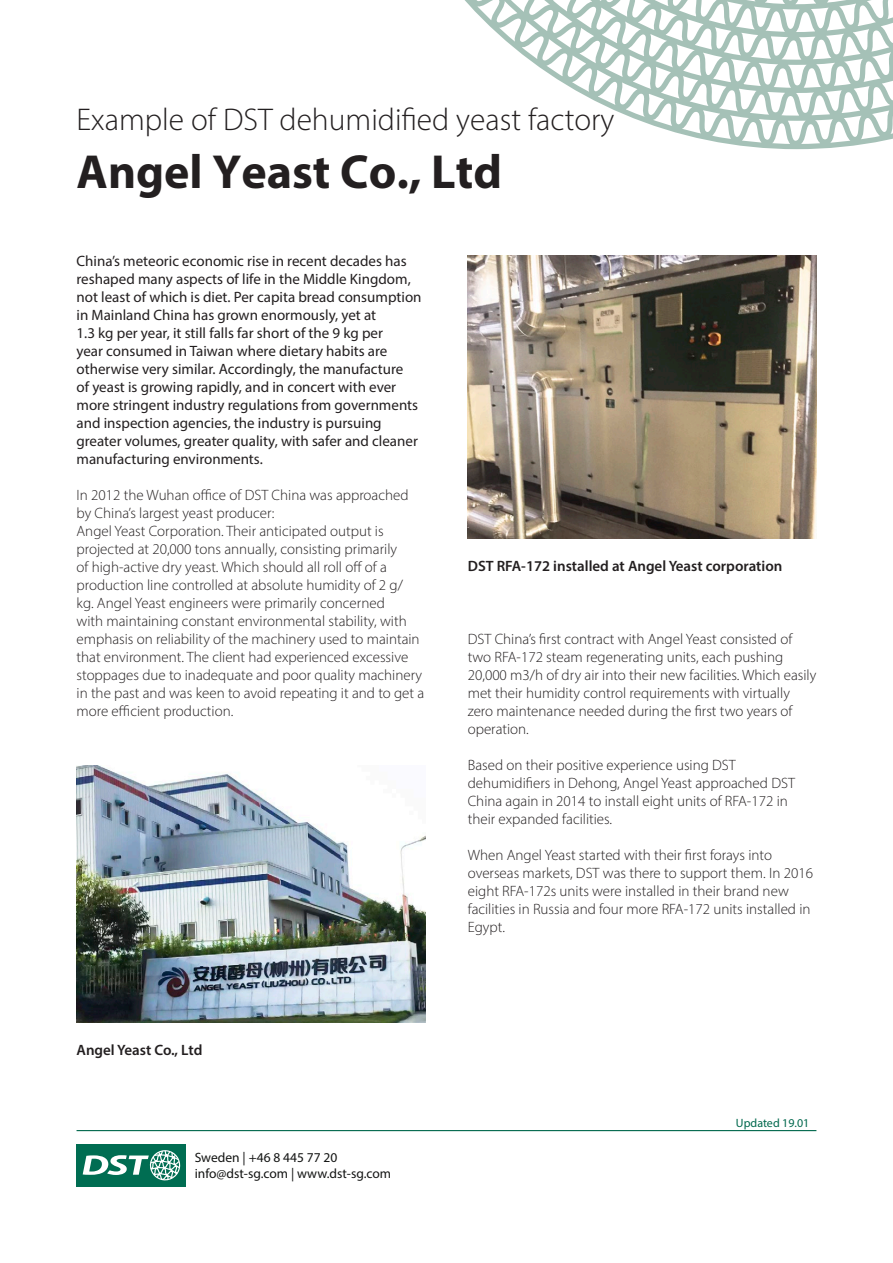
<style>
.page{position:relative;width:893px;height:1263px;background:#fff}
.page>*{position:absolute;margin:0;border:0;box-sizing:border-box;transform-origin:0 0}
.Case_story_title{font:700 48px "Myriad Pro";color:#231f20}
.Example_of_a_DST_ins{font:300 31.5px "Myriad Pro";color:#231f20}
.Body_text{font:300 15px/18px "Myriad Pro";color:#231f20}
.Preamble{font:15px/18px "Myriad Pro";color:#231f20}
.t1{font:600 15px "Myriad Pro";color:#231f20}
.t2{font:13.5px/16.2px "Myriad Pro";color:#131413}
.Date{font:12px "Myriad Pro";color:#00684d}
</style>
<div class="page">
<img style="left:77px;top:765px;width:348px;height:257px">
<img style="left:468px;top:255px;width:348px;height:284px">
<hr style="left:77px;top:1130px;width:739px;height:1px;background:#00684d">
<svg style="left:465px;top:0;width:428px;height:149px"></svg>
<div style="left:77px;top:1144px;width:109px;height:42px;background:#006d52"></div>
<svg style="left:83px;top:1150px;width:98px;height:31px"></svg>
<p class="Example_of_a_DST_ins" style="left:77px;top:100px;width:539px">Example of DST dehumidified yeast factory</p>
<p class="Case_story_title" style="left:77px;top:140px;width:427px">Angel Yeast Co., Ltd</p>
<p class="Preamble" style="left:77px;top:252px;width:347px">China’s meteoric economic rise in recent decades has reshaped many aspects of life in the Middle Kingdom, not least of which is diet. Per capita bread consumption in Mainland China has grown enormously, yet at<br>1.3 kg per year, it still falls far short of the 9 kg per<br>year consumed in Taiwan where dietary habits are otherwise very similar. Accordingly, the manufacture<br>of yeast is growing rapidly, and in concert with ever more stringent industry regulations from governments and inspection agencies, the industry is pursuing greater volumes, greater quality, with safer and cleaner manufacturing environments.</p>
<p class="Body_text" style="left:77px;top:486px;width:334px">In 2012 the Wuhan office of DST China was approached by China’s largest yeast producer:</p>
<p class="Body_text" style="left:77px;top:522px;width:349px">Angel Yeast Corporation. Their anticipated output is projected at 20,000 tons annually, consisting primarily<br>of high-active dry yeast. Which should all roll off of a production line controlled at absolute humidity of 2 g/<br>kg. Angel Yeast engineers were primarily concerned<br>with maintaining constant environmental stability, with emphasis on reliability of the machinery used to maintain that environment. The client had experienced excessive stoppages due to inadequate and poor quality machinery in the past and was keen to avoid repeating it and to get a more efficient production.</p>
<p class="t1" style="left:77px;top:1040px;width:127px">Angel Yeast Co., Ltd</p>
<p class="t2" style="left:195px;top:1149px;width:198px">Sweden | +46 8 445 77 20 info@dst-sg.com | www.dst-sg.com</p>
<p class="t1" style="left:468px;top:557px;width:316px">DST RFA-172 installed at Angel Yeast corporation</p>
<p class="Body_text" style="left:468px;top:630px;width:350px">DST China’s first contract with Angel Yeast consisted of two RFA-172 steam regenerating units, each pushing 20,000 m3/h of dry air into their new facilities. Which easily met their humidity control requirements with virtually zero maintenance needed during the first two years of operation.</p>
<p class="Body_text" style="left:468px;top:756px;width:329px">Based on their positive experience using DST dehumidifiers in Dehong, Angel Yeast approached DST China again in 2014 to install eight units of RFA-172 in their expanded facilities.</p>
<p class="Body_text" style="left:468px;top:846px;width:347px">When Angel Yeast started with their first forays into overseas markets, DST was there to support them. In 2016 eight RFA-172s units were installed in their brand new facilities in Russia and four more RFA-172 units installed in Egypt.</p>
<p class="Date" style="left:736px;top:1116px;width:75px">Updated 19.01</p>
</div>
